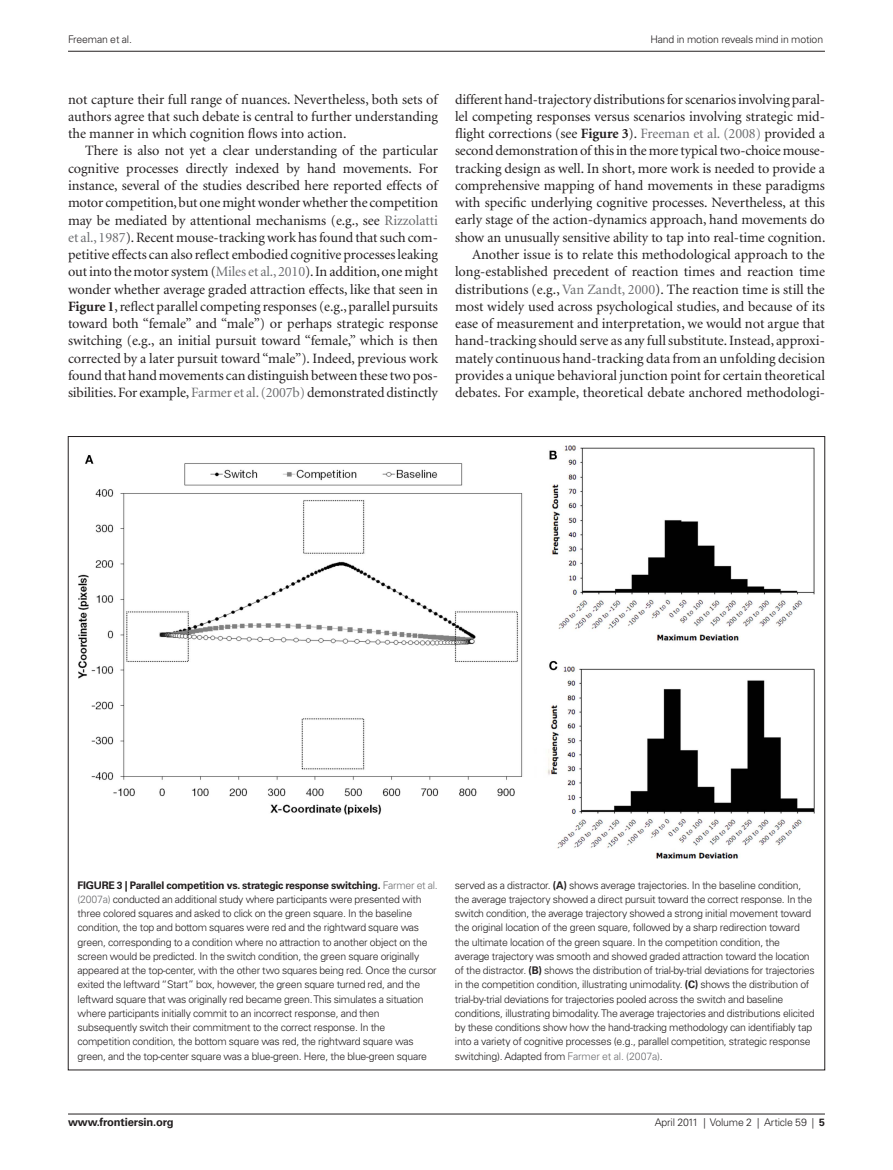
<style>
.page{position:relative;width:893px;height:1170px;background:#fff}
.page>*{position:absolute;margin:0;border:0;box-sizing:border-box;transform-origin:0 0}
.t1{font:14.25px/17.2px "Minion";letter-spacing:-.005em;color:#231f20;text-align:justify}
.t2{font:700 11.25px "Univers";letter-spacing:-.015em;color:#231f20}
.t3{font:300 10.5px/14.2px "Univers";letter-spacing:-.025em;color:#231f20}
.s1{color:#6c6d70}
.s2{font-weight:700}
</style>
<div class="page">
<img style="left:79px;top:446px;width:735px;height:412px">
<hr style="left:68px;top:51px;width:757px;height:1px;background:#231f20">
<hr style="left:68px;top:1113px;width:757px;height:1px;background:#231f20">
<p class="t3" style="left:68px;top:32px;width:66px">Freeman et al.</p>
<p class="t3" style="left:650px;top:32px;width:174px">Hand in motion reveals mind in motion</p>
<p class="t1" style="left:68px;top:91px;width:371px">not capture their full range of nuances. Nevertheless, both sets of authors agree that such debate is central to further understanding the manner in which cognition flows into action.</p>
<p class="t1" style="left:68px;top:143px;width:372px;text-indent:17px">There is also not yet a clear understanding of the particular cognitive processes directly indexed by hand movements. For instance, several of the studies described here reported effects of motor competition, but one might wonder whether the competition may be mediated by attentional mechanisms (e.g., see <span class="s1">Rizzolatti et al., 1987</span>). Recent mouse-tracking work has found that such com&shy;petitive effects can also reflect embodied cognitive processes leaking out into the motor system (<span class="s1">Miles et al., 2010</span>). In addition, one might wonder whether average graded attraction effects, like that seen in <span class="s2">Figure 1</span>, reflect parallel competing responses (e.g., parallel pursuits toward both “female” and “male”) or perhaps strategic response switching (e.g., an initial pursuit toward “female,” which is then corrected by a later pursuit toward “male”). Indeed, previous work found that hand movements can distinguish between these two pos&shy;sibilities. For example, <span class="s1">Farmer et al. (2007b)</span> demonstrated distinctly</p>
<p class="t1" style="left:455px;top:91px;width:372px;text-align:right">different hand-trajectory distributions for scenarios involving paral&shy;lel competing responses versus scenarios involving strategic mid&shy;flight corrections (see <span class="s2">Figure 3</span>). <span class="s1">Freeman et al. (2008)</span> provided a second demonstration of this in the more typical two-choice mouse&shy;tracking design as well. In short, more work is needed to provide a comprehensive mapping of hand movements in these paradigms with specific underlying cognitive processes. Nevertheless, at this early stage of the action-dynamics approach, hand movements do show an unusually sensitive ability to tap into real-time cognition.<br>Another issue is to relate this methodological approach to the long-established precedent of reaction times and reaction time distributions (e.g., <span class="s1">Van Zandt, 2000</span>). The reaction time is still the most widely used across psychological studies, and because of its ease of measurement and interpretation, we would not argue that hand-tracking should serve as any full substitute. Instead, approxi&shy;mately continuous hand-tracking data from an unfolding decision provides a unique behavioral junction point for certain theoretical debates. For example, theoretical debate anchored methodologi-</p>
<p class="t3" style="left:78px;top:877px;width:362px"><span class="s2">Figure 3 | Parallel competition vs. strategic response switching.</span> <span class="s1">Farmer et al. (2007a)</span> conducted an additional study where participants were presented with three colored squares and asked to click on the green square. In the baseline condition, the top and bottom squares were red and the rightward square was green, corresponding to a condition where no attraction to another object on the screen would be predicted. In the switch condition, the green square originally appeared at the top-center, with the other two squares being red. Once the cursor exited the leftward “Start” box, however, the green square turned red, and the leftward square that was originally red became green. This simulates a situation where participants initially commit to an incorrect response, and then subsequently switch their commitment to the correct response. In the competition condition, the bottom square was red, the rightward square was green, and the top-center square was a blue-green. Here, the blue-green square</p>
<p class="t3" style="left:455px;top:877px;width:361px">served as a distractor. <span class="s2">(A)</span> shows average trajectories. In the baseline condition, the average trajectory showed a direct pursuit toward the correct response. In the switch condition, the average trajectory showed a strong initial movement toward the original location of the green square, followed by a sharp redirection toward the ultimate location of the green square. In the competition condition, the average trajectory was smooth and showed graded attraction toward the location of the distractor. <span class="s2">(B)</span> shows the distribution of trial-by-trial deviations for trajectories in the competition condition, illustrating unimodality. <span class="s2">(C)</span> shows the distribution of trial-by-trial deviations for trajectories pooled across the switch and baseline conditions, illustrating bimodality. The average trajectories and distributions elicited by these conditions show how the hand-tracking methodology can identifiably tap into a variety of cognitive processes (e.g., parallel competition, strategic response switching). Adapted from <span class="s1">Farmer et al. (2007a)</span>.</p>
<p class="t2" style="left:68px;top:1115px;width:107px">www.frontiersin.org</p>
<p class="t3" style="left:655px;top:1115px;width:172px">April 2011 | Volume 2 | Article 59 | <span class="s2">5</span></p>
</div>
